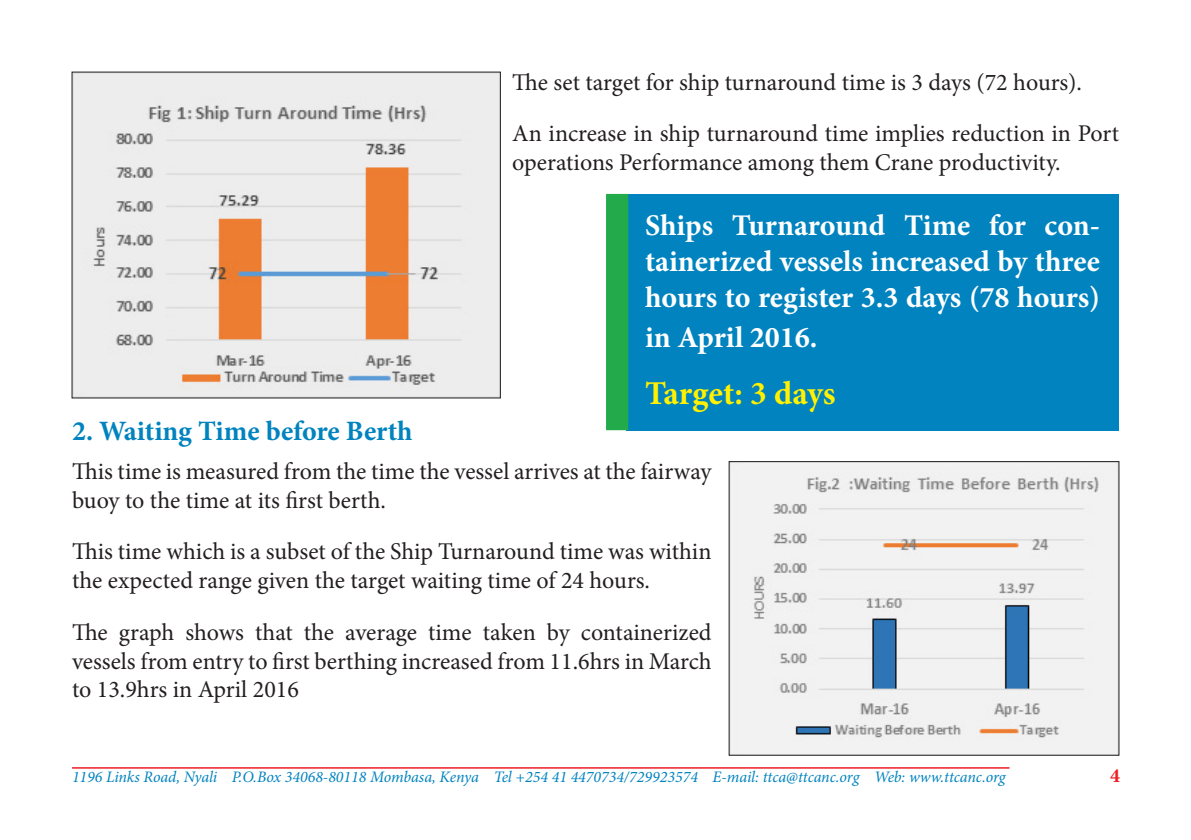
<style>
.page{position:relative;width:1191px;height:840px;background:#fff}
.page>*{position:absolute;margin:0;border:0;box-sizing:border-box;transform-origin:0 0}
.t1{font:700 33.2px "Minion Pro";color:#fff101}
.t2{font:700 30px/36px "Minion Pro";color:#fff;text-align:justify}
.t3{font:700 28px "Minion Pro";letter-spacing:-.005em;color:#0083be}
.t4{font:24px/28.8px "Minion Pro";color:#231f20}
.t5{font:700 20px "Minion Pro";color:#ee1d23}
.t6{font:italic 16px "Minion Pro";letter-spacing:-.005em;color:#0083be}
</style>
<div class="page">
<hr style="left:72px;top:766px;width:937px;height:2px;background:#ee1d23">
<div style="left:626px;top:194px;width:493px;height:236px;background:#0083be"></div>
<div style="left:606px;top:194px;width:22px;height:236px;background:#23aa4a"></div>
<img style="left:74px;top:74px;width:425px;height:322px">
<img style="left:730px;top:463px;width:387px;height:290px">
<p class="t4" style="left:512px;top:68px;width:571px">The set target for ship turnaround time is 3 days (72 hours).</p>
<p class="t4" style="left:512px;top:119px;width:608px">An increase in ship turnaround time implies reduction in Port operations Performance among them Crane productivity.</p>
<p class="t2" style="left:645px;top:206px;width:456px">Ships Turnaround Time for con&shy;tainerized vessels increased by three hours to register 3.3 days (78 hours)</p>
<p class="t2" style="left:645px;top:318px;width:174px">in April 2016.</p>
<p class="t1" style="left:645px;top:369px;width:192px">Target: 3 days</p>
<p class="t3" style="left:72px;top:411px;width:342px">2. Waiting Time before Berth</p>
<p class="t4" style="left:72px;top:457px;width:641px">This time is measured from the time the vessel arrives at the fairway buoy to the time at its first berth.</p>
<p class="t4" style="left:72px;top:537px;width:641px">This time which is a subset of the Ship Turnaround time was within the expected range given the target waiting time of 24 hours.</p>
<p class="t4" style="left:72px;top:617px;width:641px;text-align:justify">The graph shows that the average time taken by containerized vessels from entry to first berthing increased from 11.6hrs in March to 13.9hrs in April 2016</p>
<p class="t6" style="left:72px;top:766px;width:935px">1196 Links Road, Nyali P.O.Box 34068-80118 Mombasa, Kenya Tel +254 41 4470734/729923574 E-mail: ttca@ttcanc.org Web: www.ttcanc.org</p>
<p class="t5" style="left:1110px;top:761px;width:11px">4</p>
</div>
